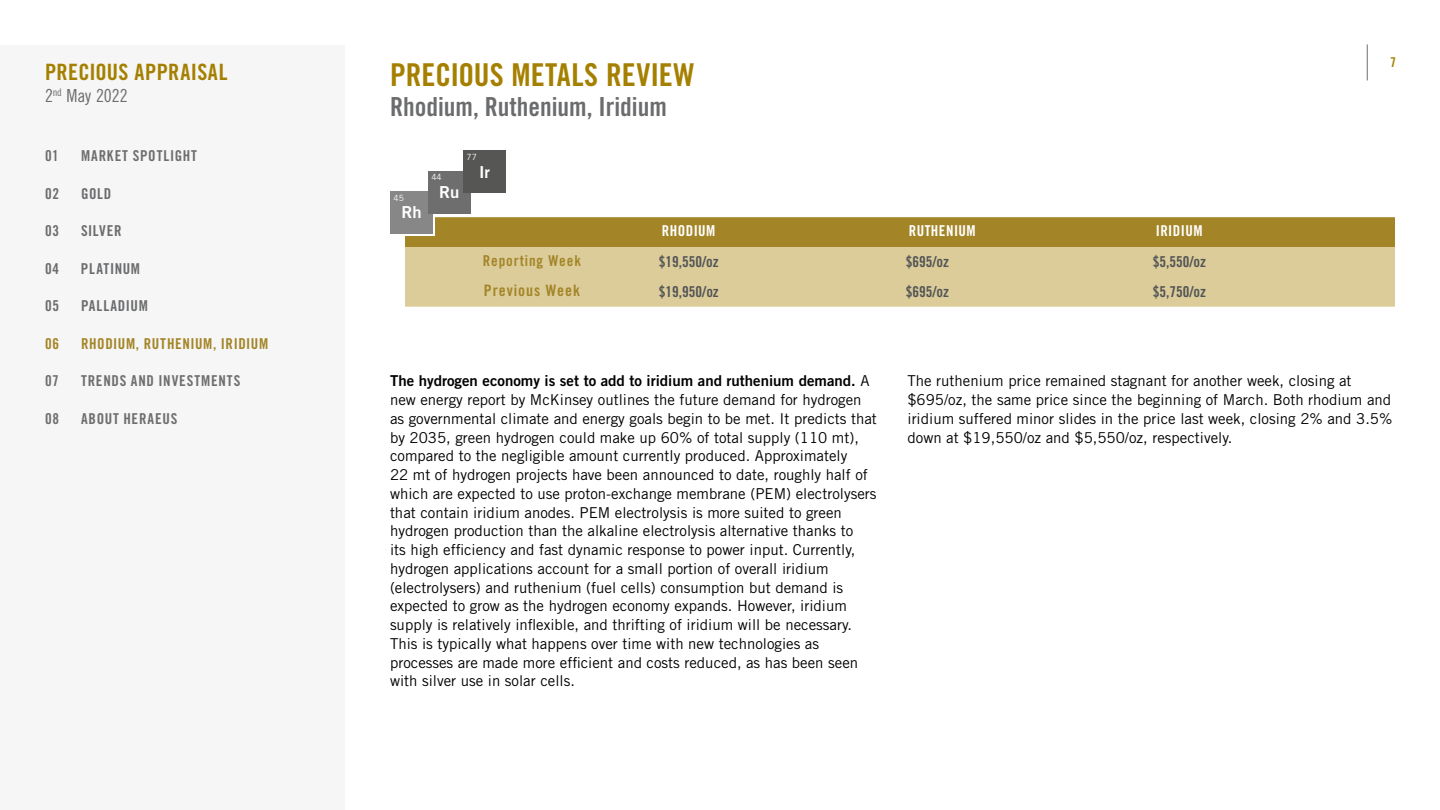
<style>
.page{position:relative;width:1440px;height:810px;background:#fff}
.page>*{position:absolute;margin:0;border:0;box-sizing:border-box;transform-origin:0 0}
.t1{font:31.5px "Trade Gothic LT Std Bd Cn 20";color:#a58000}
.t2{font:26.25px "Trade Gothic LT Std Bd Cn 20";color:#6b6c6e}
.t3{font:22.5px "Trade Gothic LT Std Bd Cn 20";letter-spacing:.015em;color:#a58000}
.t4{font:18px "Trade Gothic LT Std Cn 18";letter-spacing:-.005em;color:#6b6c6e}
.t5{font:16.5px "Trade Gothic LT Std Bd 2";color:#fff}
.t6{font:15.75px "Trade Gothic LT Std Bd Cn 20";letter-spacing:.06em;color:#a38527}
.t7{font:15px/18.8px "Trade Gothic LT Std";color:#000}
.t8{font:15px "Trade Gothic LT Std Bd 2";color:#000}
.t9{font:15px "Trade Gothic LT Std Bd Cn 20";letter-spacing:.055em;color:#6e6e6e}
.t10{font:15px "Trade Gothic LT Std Bd Cn 20";color:#535456}
.t11{font:15px "Trade Gothic LT Std Bd Cn 20";letter-spacing:.045em;color:#a38527}
.t12{font:15px "Trade Gothic LT Std Bd Cn 20";letter-spacing:.05em;color:#6b6c6e}
.t13{font:15px "Trade Gothic LT Std Bd Cn 20";letter-spacing:.03em;color:#fff}
.t14{font:13.5px "Trade Gothic LT Std Bd Cn 20";color:#a58000}
.t15{font:8.48px "Trade Gothic LT Std";color:#fff}
.s1{font-family:"Trade Gothic LT Std"}
</style>
<div class="page">
<hr style="left:1367px;top:44px;width:1px;height:36px;background:#6e6e6e">
<div style="left:405px;top:217px;width:990px;height:30px;background:#a38527"></div>
<div style="left:405px;top:247px;width:990px;height:60px;background:#dbcc99"></div>
<div style="left:0;top:45px;width:345px;height:765px;background:#f6f6f6"></div>
<div style="left:392px;top:193px;width:43px;height:43px;background:#fff"></div>
<div style="left:390px;top:191px;width:43px;height:43px;background:#868786"></div>
<div style="left:428px;top:171px;width:43px;height:42px;background:#6e6e6e"></div>
<div style="left:463px;top:150px;width:43px;height:43px;background:#565655"></div>
<h3 class="t3" style="left:45px;top:58px;width:184px">PRECIOUS APPRAISAL</h3>
<p class="t4" style="left:45px;top:85px;width:84px">2<sup>nd</sup> May 2022</p>
<p class="t9" style="left:45px;top:147px;width:15px">01</p>
<p class="t9" style="left:81px;top:147px;width:117px">MARKET SPOTLIGHT</p>
<p class="t12" style="left:45px;top:184px;width:16px">02</p>
<p class="t12" style="left:81px;top:184px;width:32px">GOLD</p>
<p class="t12" style="left:45px;top:222px;width:16px">03</p>
<p class="t12" style="left:81px;top:222px;width:42px">SILVER</p>
<p class="t12" style="left:45px;top:259px;width:16px">04</p>
<p class="t12" style="left:81px;top:259px;width:61px">PLATINUM</p>
<p class="t12" style="left:45px;top:297px;width:16px">05</p>
<p class="t12" style="left:81px;top:297px;width:68px">PALLADIUM</p>
<p class="t11" style="left:45px;top:334px;width:16px">06</p>
<p class="t11" style="left:81px;top:334px;width:189px">RHODIUM, RUTHENIUM, IRIDIUM</p>
<p class="t9" style="left:45px;top:372px;width:15px">07</p>
<p class="t9" style="left:81px;top:372px;width:161px">TRENDS AND INVESTMENTS</p>
<p class="t9" style="left:45px;top:409px;width:16px">08</p>
<p class="t9" style="left:81px;top:409px;width:98px">ABOUT HERAEUS</p>
<h1 class="t1" style="left:390px;top:56px;width:306px">PRECIOUS METALS REVIEW</h1>
<h2 class="t2" style="left:390px;top:91px;width:278px">Rhodium, Ruthenium, Iridium</h2>
<p class="t15" style="left:394px;top:193px;width:12px">45</p>
<p class="t5" style="left:401px;top:202px;width:22px">Rh</p>
<p class="t15" style="left:431px;top:172px;width:12px">44</p>
<p class="t5" style="left:439px;top:182px;width:22px">Ru</p>
<p class="t15" style="left:467px;top:152px;width:12px">77</p>
<p class="t5" style="left:479px;top:162px;width:13px">Ir</p>
<p class="t13" style="left:662px;top:222px;width:55px">RHODIUM</p>
<p class="t13" style="left:909px;top:222px;width:68px">RUTHENIUM</p>
<p class="t13" style="left:1156px;top:222px;width:48px">IRIDIUM</p>
<p class="t11" style="left:483px;top:252px;width:100px">Reporting Week</p>
<p class="t10" style="left:659px;top:253px;width:61px">$19,550/oz</p>
<p class="t10" style="left:906px;top:253px;width:45px">$695/oz</p>
<p class="t10" style="left:1153px;top:253px;width:55px">$5,550/oz</p>
<p class="t6" style="left:484px;top:281px;width:98px">Previous Week</p>
<p class="t10" style="left:659px;top:283px;width:61px">$19,950/oz</p>
<p class="t10" style="left:906px;top:283px;width:45px">$695/oz</p>
<p class="t10" style="left:1153px;top:283px;width:55px">$5,750/oz</p>
<p class="t14" style="left:1390px;top:54px;width:7px">7</p>
<p class="t8" style="left:390px;top:372px;width:481px">The hydrogen economy is set to add to iridium and ruthenium demand. <span class="s1">A</span></p>
<p class="t7" style="left:390px;top:390px;width:488px">new energy report by McKinsey outlines the future demand for hydrogen as governmental climate and energy goals begin to be met. It predicts that by 2035, green hydrogen could make up 60% of total supply (110 mt), compared to the negligible amount currently produced. Approximately<br>22 mt of hydrogen projects have been announced to date, roughly half of which are expected to use proton-exchange membrane (PEM) electrolysers that contain iridium anodes. PEM electrolysis is more suited to green hydrogen production than the alkaline electrolysis alternative thanks to<br>its high efficiency and fast dynamic response to power input. Currently, hydrogen applications account for a small portion of overall iridium (electrolysers) and ruthenium (fuel cells) consumption but demand is expected to grow as the hydrogen economy expands. However, iridium supply is relatively inflexible, and thrifting of iridium will be necessary.<br>This is typically what happens over time with new technologies as processes are made more efficient and costs reduced, as has been seen with silver use in solar cells.</p>
<p class="t7" style="left:908px;top:371px;width:486px">The ruthenium price remained stagnant for another week, closing at $695/oz, the same price since the beginning of March. Both rhodium and iridium suffered minor slides in the price last week, closing 2% and 3.5% down at $19,550/oz and $5,550/oz, respectively.</p>
</div>
